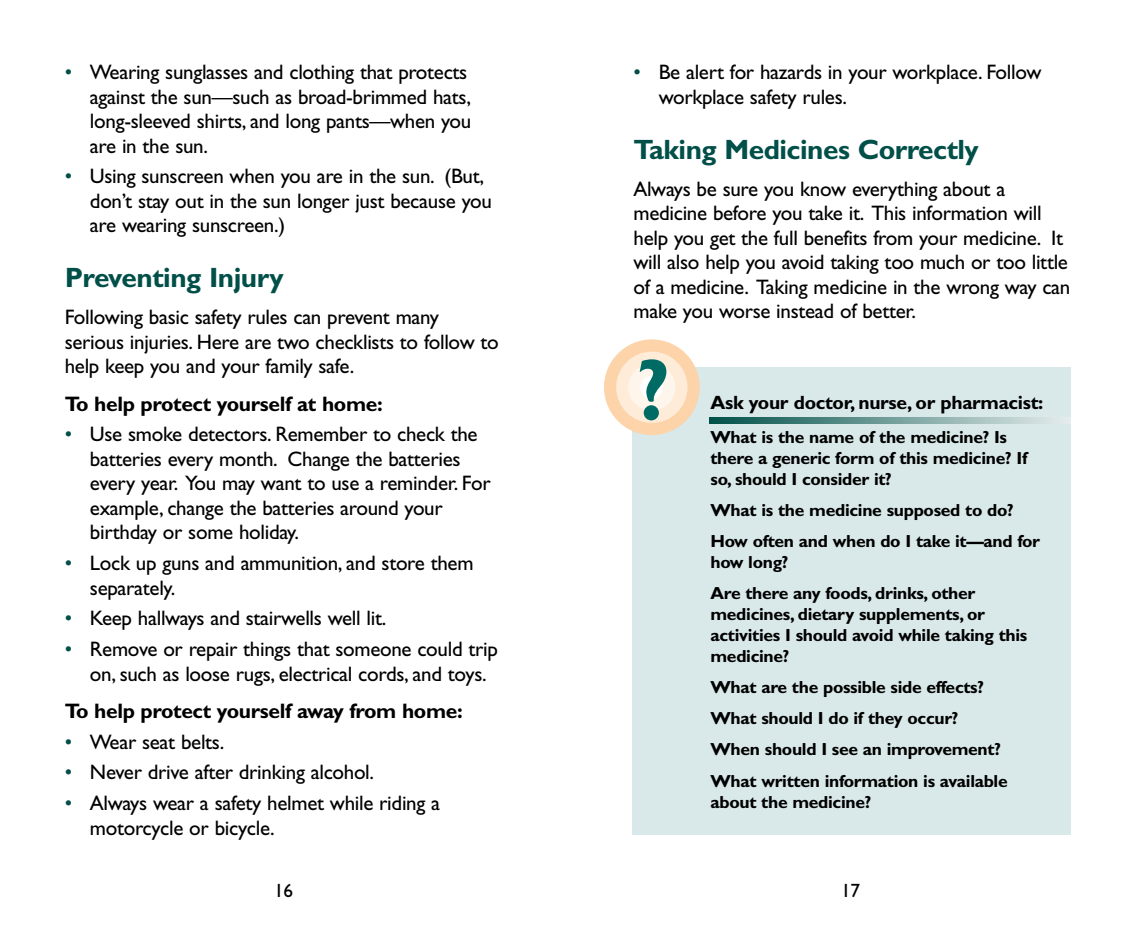
<style>
.page{position:relative;width:1134px;height:945px;background:#fff}
.page>*{position:absolute;margin:0;border:0;box-sizing:border-box;transform-origin:0 0}
.t1{font:700 28px "Gill Sans";letter-spacing:-.015em;color:#004f48}
.t2{font:21px/24.5px "Gill Sans";letter-spacing:-.015em;color:#000}
.t3{font:700 21px "Gill Sans";letter-spacing:-.015em;color:#000}
.t4{font:700 19.25px "Gill Sans";letter-spacing:-.015em;color:#000}
.t5{font:19.25px "Gill Sans";color:#000}
.t6{font:700 17.5px/31.2px "Gill Sans";letter-spacing:-.015em;color:#000}
.s1{color:#004f48}
</style>
<div class="page">
<div style="left:632px;top:367px;width:439px;height:467px;background:#d9e8e8"></div>
<div style="left:604px;top:339px;width:96px;height:96px;background:#fdd3a9;border-radius:50%"></div>
<div style="left:616px;top:352px;width:72px;height:71px;background:#feecd9;border-radius:50%"></div>
<div style="left:628px;top:364px;width:47px;height:47px;background:#fef6ec;border-radius:50%"></div>
<svg style="left:640px;top:359px;width:26px;height:61px"></svg>
<svg style="left:709px;top:417px;width:362px;height:6px;background:#739e9a"></svg>
<p class="t2" style="left:90px;top:62px;width:383px;text-indent:-25px"><span class="s1">•</span> Wearing sunglasses and clothing that protects against the sun—such as broad-brimmed hats, long-sleeved shirts, and long pants—when you are in the sun.</p>
<p class="t2" style="left:90px;top:166px;width:403px;text-indent:-25px"><span class="s1">•</span> Using sunscreen when you are in the sun. (But, don’t stay out in the sun longer just because you are wearing sunscreen.)</p>
<h1 class="t1" style="left:65px;top:267px;width:221px">Preventing Injury</h1>
<p class="t2" style="left:65px;top:307px;width:436px">Following basic safety rules can prevent many serious injuries. Here are two checklists to follow to help keep you and your family safe.</p>
<p class="t3" style="left:65px;top:395px;width:320px">To help protect yourself at home:</p>
<p class="t2" style="left:90px;top:424px;width:402px;text-indent:-25px"><span class="s1">•</span> Use smoke detectors. Remember to check the batteries every month. Change the batteries every year. You may want to use a reminder. For example, change the batteries around your birthday or some holiday.</p>
<p class="t2" style="left:90px;top:553px;width:385px;text-indent:-25px"><span class="s1">•</span> Lock up guns and ammunition, and store them separately.</p>
<p class="t2" style="left:65px;top:608px;width:323px"><span class="s1">•</span> Keep hallways and stairwells well lit.</p>
<p class="t2" style="left:90px;top:639px;width:410px;text-indent:-25px"><span class="s1">•</span> Remove or repair things that someone could trip on, such as loose rugs, electrical cords, and toys.</p>
<p class="t3" style="left:65px;top:703px;width:399px">To help protect yourself away from home:</p>
<p class="t2" style="left:65px;top:731px;width:161px"><span class="s1">•</span> Wear seat belts.</p>
<p class="t2" style="left:65px;top:762px;width:311px"><span class="s1">•</span> Never drive after drinking alcohol.</p>
<p class="t2" style="left:90px;top:793px;width:352px;text-indent:-25px"><span class="s1">•</span> Always wear a safety helmet while riding a motorcycle or bicycle.</p>
<p class="t2" style="left:659px;top:62px;width:384px;text-indent:-25px"><span class="s1">•</span> Be alert for hazards in your workplace. Follow workplace safety rules.</p>
<h1 class="t1" style="left:634px;top:138px;width:347px">Taking Medicines Correctly</h1>
<p class="t2" style="left:634px;top:178px;width:438px">Always be sure you know everything about a medicine before you take it. This information will help you get the full benefits from your medicine. It will also help you avoid taking too much or too little of a medicine. Taking medicine in the wrong way can make you worse instead of better.</p>
<p class="t4" style="left:710px;top:396px;width:334px">Ask your doctor, nurse, or pharmacist:</p>
<p class="t6" style="left:710px;top:428px;width:318px;line-height:21px">What is the name of the medicine? Is there a generic form of this medicine? If so, should I consider it?</p>
<p class="t6" style="left:710px;top:496px;width:331px">What is the medicine supposed to do?<br>How often and when do I take it—and for</p>
<p class="t6" style="left:710px;top:548px;width:266px">how long?<br>Are there any foods, drinks, other</p>
<p class="t6" style="left:710px;top:605px;width:318px;line-height:21px">medicines, dietary supplements, or activities I should avoid while taking this medicine?</p>
<p class="t6" style="left:710px;top:673px;width:299px">What are the possible side effects?<br>What should I do if they occur?<br>When should I see an improvement?<br>What written information is available</p>
<p class="t6" style="left:710px;top:788px;width:162px">about the medicine?</p>
<p class="t5" style="left:274px;top:883px;width:20px">16</p>
<p class="t5" style="left:841px;top:883px;width:20px">17</p>
</div>
